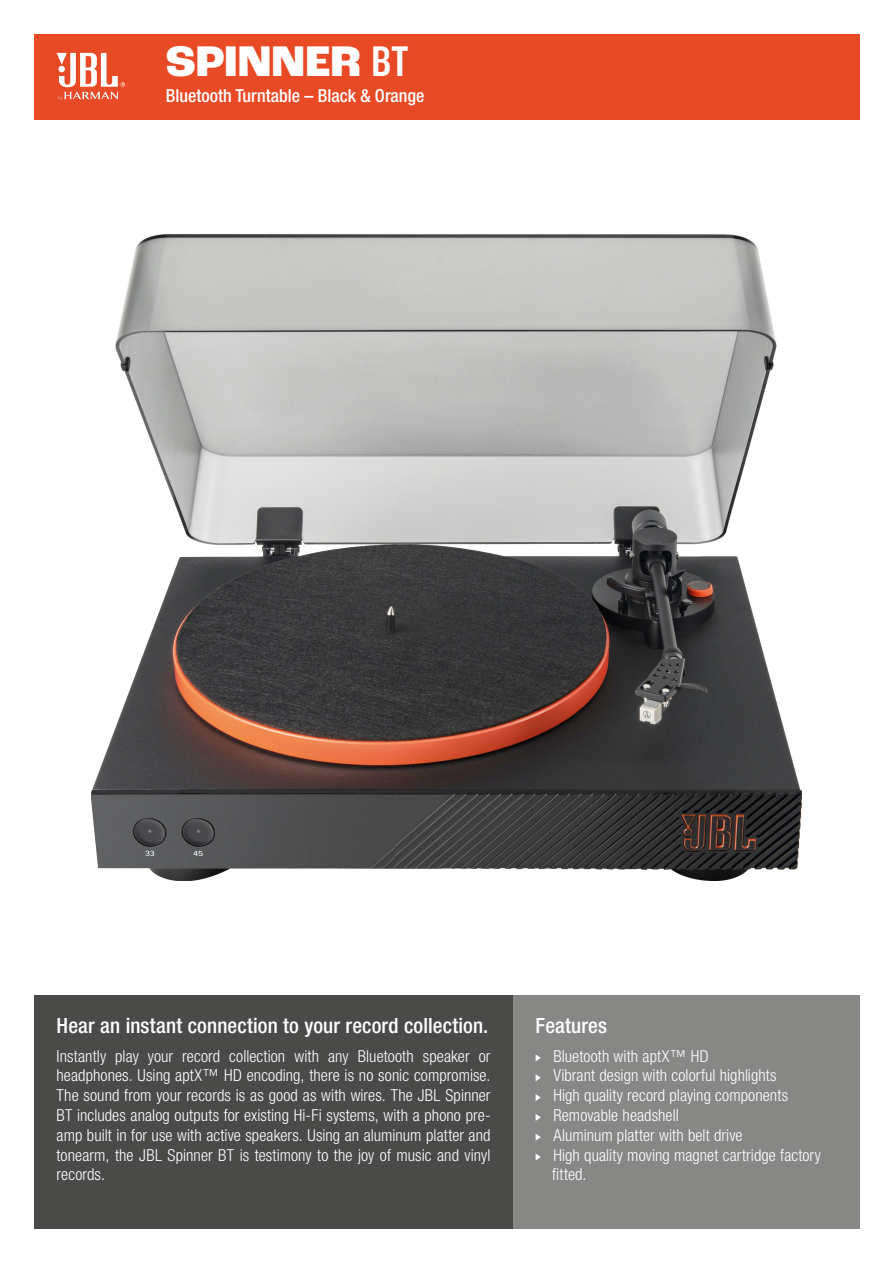
<style>
.page{position:relative;width:893px;height:1263px;background:#fff}
.page>*{position:absolute;margin:0;border:0;box-sizing:border-box;transform-origin:0 0}
.t1{font:800 45px "Roc Grotesk";letter-spacing:.005em;color:#fff}
.t2{font:500 condensed 21px "Helvetica Neue LT Pro";letter-spacing:.005em;color:#fff}
.t3{font:500 condensed 18px "Helvetica Neue LT Pro";color:#fff}
.t4{font:300 condensed 16.5px/19.8px "Helvetica Neue LT Pro";letter-spacing:.005em;color:#fff;text-align:justify}
.s1{font-weight:500;font-stretch:condensed}
</style>
<div class="page">
<img style="left:92px;top:234px;width:709px;height:647px">
<div style="left:34px;top:34px;width:825px;height:85px;background:#e94a26"></div>
<div style="left:34px;top:996px;width:479px;height:233px;background:#4a4a49"></div>
<div style="left:513px;top:996px;width:346px;height:233px;background:#878786"></div>
<svg style="left:535px;top:1054px;width:6px;height:8px"></svg>
<svg style="left:535px;top:1074px;width:6px;height:7px"></svg>
<svg style="left:535px;top:1094px;width:6px;height:7px"></svg>
<svg style="left:535px;top:1114px;width:6px;height:7px"></svg>
<svg style="left:535px;top:1134px;width:6px;height:7px"></svg>
<svg style="left:535px;top:1153px;width:6px;height:8px"></svg>
<svg style="left:57px;top:53px;width:68px;height:47px"></svg>
<h1 class="t1" style="left:166px;top:34px;width:244px">SPINNER <span class="s1">BT</span></h1>
<p class="t3" style="left:166px;top:89px;width:260px">Bluetooth Turntable – Black &amp; Orange</p>
<p class="t2" style="left:57px;top:1018px;width:433px">Hear an instant connection to your record collection.</p>
<p class="t4" style="left:57px;top:1047px;width:435px">Instantly play your record collection with any Bluetooth speaker or headphones. Using aptX™ HD encoding, there is no sonic compromise.<br>The sound from your records is as good as with wires. The JBL Spinner BT includes analog outputs for existing Hi-Fi systems, with a phono pre&shy;amp built in for use with active speakers. Using an aluminum platter and tonearm, the JBL Spinner BT is testimony to the joy of music and vinyl records.</p>
<p class="t2" style="left:535px;top:1018px;width:73px">Features</p>
<p class="t4" style="left:552px;top:1047px;width:270px;text-align:left">Bluetooth with aptX™ HD<br>Vibrant design with colorful highlights<br>High quality record playing components<br>Removable headshell<br>Aluminum platter with belt drive<br>High quality moving magnet cartridge factory fitted.</p>
</div>
